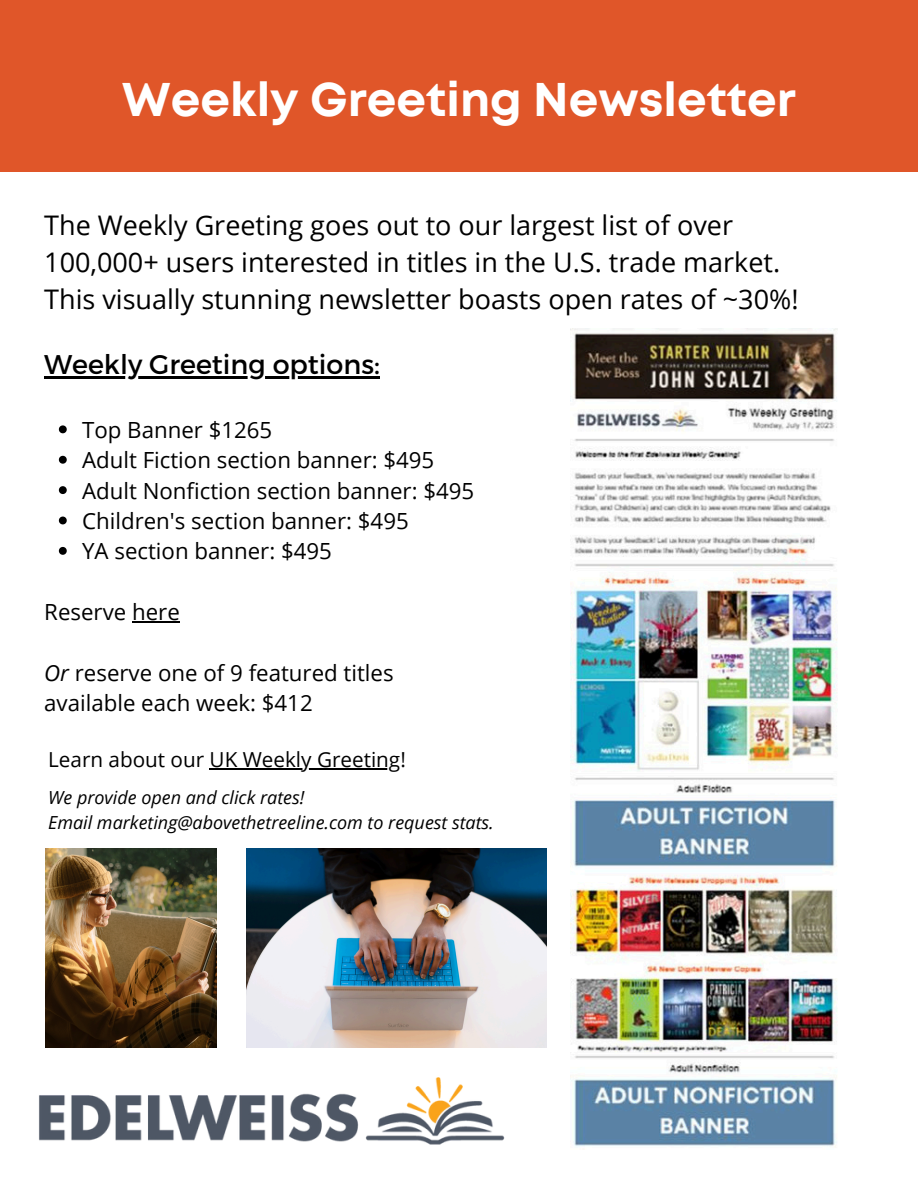
<style>
.page{position:relative;width:918px;height:1188px;background:#fff}
.page>*{position:absolute;margin:0;border:0;box-sizing:border-box;transform-origin:0 0}
.t1{font:700 47.25px "Mont";color:#fff}
.t2{font:27px/37.2px "Open Sans";color:#000}
.t3{font:27px "Montserrat";color:#000}
.t4{font:22.2px/30.3px "Open Sans";color:#000}
.t5{font:20.7px "Open Sans";color:#000}
.t6{font:italic 18px "Open Sans";color:#000}
.s1{font-style:italic}
</style>
<div class="page">
<div style="left:0;top:0;width:918px;height:172px;background:#e05629"></div>
<svg style="left:59px;top:425px;width:8px;height:8px"></svg>
<svg style="left:59px;top:456px;width:8px;height:8px"></svg>
<svg style="left:59px;top:486px;width:8px;height:8px"></svg>
<svg style="left:59px;top:517px;width:8px;height:7px"></svg>
<svg style="left:59px;top:547px;width:8px;height:8px"></svg>
<hr style="left:132px;top:621px;width:48px;height:1px;background:#000">
<hr style="left:44px;top:376px;width:336px;height:2px;background:#000">
<hr style="left:210px;top:769px;width:190px;height:1px;background:#000">
<img style="left:45px;top:849px;width:171px;height:199px">
<img style="left:247px;top:849px;width:299px;height:199px">
<img style="left:571px;top:328px;width:266px;height:820px">
<img style="left:39px;top:1077px;width:466px;height:68px">
<h1 class="t1" style="left:122px;top:81px;width:676px">Weekly Greeting Newsletter</h1>
<p class="t2" style="left:44px;top:206px;width:756px">The Weekly Greeting goes out to our largest list of over<br>100,000+ users interested in titles in the U.S. trade market.<br>This visually stunning newsletter boasts open rates of ~30%!</p>
<h3 class="t3" style="left:44px;top:347px;width:337px">Weekly Greeting options:</h3>
<h2 class="t4" style="left:82px;top:414px;width:192px">Top Banner $1265</h2>
<p class="t4" style="left:82px;top:444px;width:354px">Adult Fiction section banner: $495</p>
<h2 class="t4" style="left:82px;top:475px;width:394px">Adult Nonfiction section banner: $495</h2>
<p class="t4" style="left:82px;top:505px;width:328px">Children's section banner: $495</p>
<p class="t4" style="left:82px;top:536px;width:251px">YA section banner: $495</p>
<p class="t4" style="left:44px;top:596px;width:137px">Reserve here</p>
<p class="t4" style="left:44px;top:657px;width:351px"><span class="s1">Or</span> reserve one of 9 featured titles available each week: $412</p>
<p class="t5" style="left:48px;top:745px;width:359px">Learn about our UK Weekly Greeting!</p>
<h3 class="t6" style="left:48px;top:785px;width:258px">We provide open and click rates!</h3>
<h3 class="t6" style="left:48px;top:810px;width:447px">Email marketing@abovethetreeline.com to request stats.</h3>
</div>
